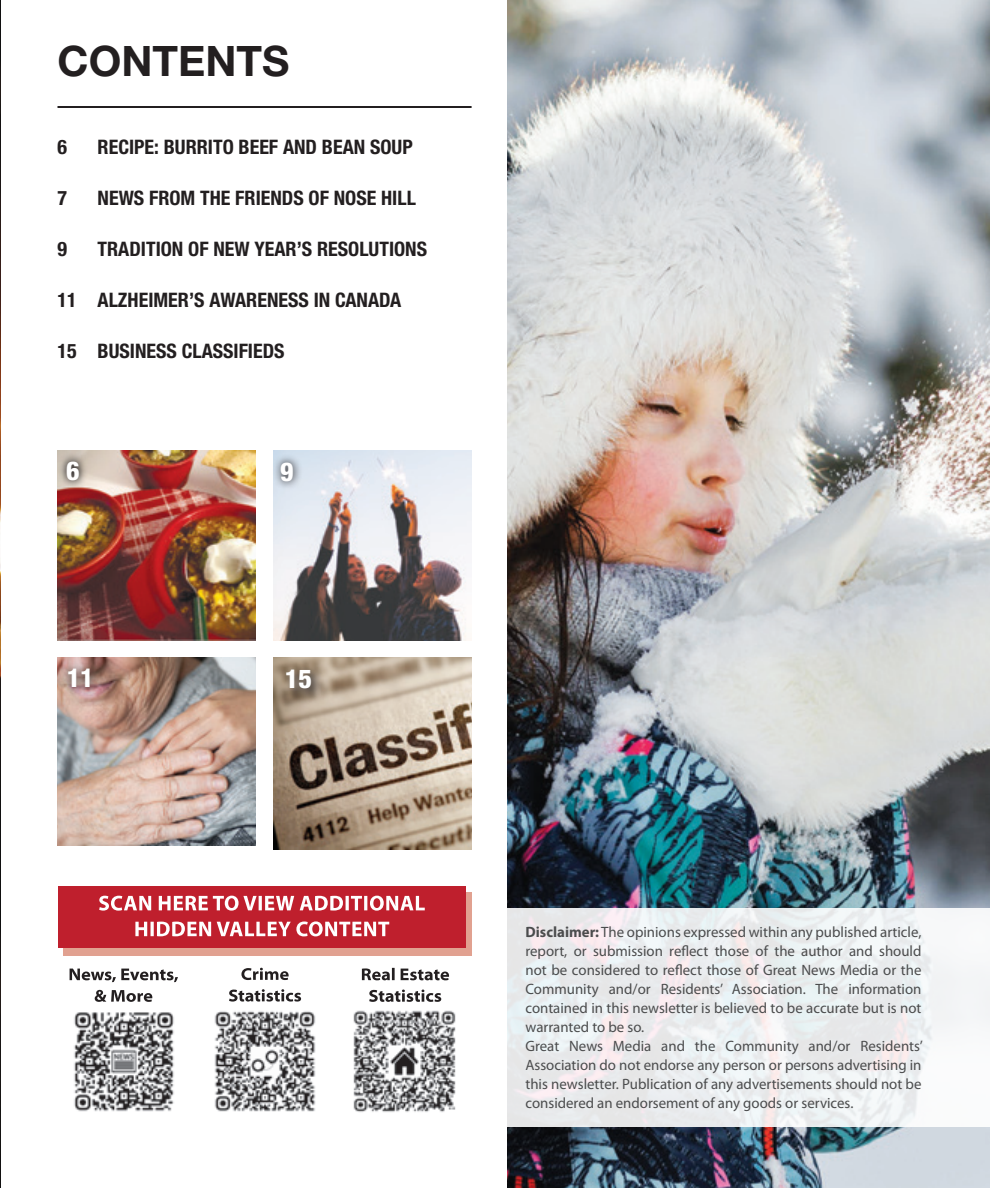
<style>
.page{position:relative;width:990px;height:1188px;background:#fff}
.page>*{position:absolute;margin:0;border:0;box-sizing:border-box;transform-origin:0 0}
.t1{font:700 42px "Helvetica Neue LT Std";color:#231f20}
.t2{font:800 condensed 26px "Helvetica Neue LT Std";color:#fff}
.t3{font:700 condensed 20px "Helvetica Neue LT Std";color:#231f20}
.Body_text{font:15px/19px "Myriad Pro";color:#4b4c4d;text-align:justify}
.s1{font-weight:700}
</style>
<div class="page">
<img style="left:58px;top:657px;width:198px;height:189px">
<img style="left:274px;top:451px;width:198px;height:190px">
<img style="left:58px;top:451px;width:198px;height:190px">
<hr style="left:58px;top:106px;width:414px;height:2px;background:#231f20">
<img style="left:508px;top:0;width:482px;height:1188px">
<svg style="left:508px;top:908px;width:482px;height:218px;fill:#eaedef"></svg>
<img style="left:274px;top:657px;width:197px;height:192px">
<div style="left:272px;top:453px;width:30px;height:37px;background:#231f20;opacity:.75"></div>
<svg style="left:57px;top:452px;width:31px;height:37px"></svg>
<div style="left:282px;top:664px;width:43px;height:38px;background:#231f20;opacity:.75"></div>
<div style="left:59px;top:659px;width:40px;height:37px;background:#231f20;opacity:.75"></div>
<div style="left:63px;top:892px;width:409px;height:64px;background:#e1a190"></div>
<div style="left:58px;top:886px;width:407px;height:62px;background:#bf1f2d"></div>
<svg style="left:135px;top:921px;width:254px;height:15px"></svg>
<svg style="left:99px;top:896px;width:326px;height:15px"></svg>
<img style="left:353px;top:1010px;width:103px;height:102px">
<svg style="left:229px;top:989px;width:72px;height:13px"></svg>
<svg style="left:241px;top:968px;width:48px;height:12px"></svg>
<svg style="left:95px;top:990px;width:57px;height:12px"></svg>
<svg style="left:70px;top:969px;width:108px;height:13px"></svg>
<img style="left:214px;top:1011px;width:102px;height:101px">
<svg style="left:369px;top:990px;width:72px;height:12px"></svg>
<svg style="left:362px;top:968px;width:87px;height:12px"></svg>
<img style="left:74px;top:1012px;width:100px;height:100px">
<img style="left:0;top:384px;width:1px;height:804px">
<p class="t1" style="left:58px;top:35px;width:233px">CONTENTS</p>
<p class="t3" style="left:58px;top:135px;width:11px">6</p>
<p class="t3" style="left:98px;top:135px;width:317px">RECIPE: BURRITO BEEF AND BEAN SOUP</p>
<p class="t3" style="left:58px;top:186px;width:11px">7</p>
<p class="t3" style="left:98px;top:186px;width:320px">NEWS FROM THE FRIENDS OF NOSE HILL</p>
<p class="t3" style="left:58px;top:237px;width:11px">9</p>
<p class="t3" style="left:98px;top:237px;width:331px">TRADITION OF NEW YEAR’S RESOLUTIONS</p>
<p class="t3" style="left:58px;top:288px;width:345px">11 ALZHEIMER’S AWARENESS IN CANADA</p>
<p class="t3" style="left:58px;top:339px;width:229px">15 BUSINESS CLASSIFIEDS</p>
<p class="t2" style="left:66px;top:455px;width:15px">6</p>
<p class="t2" style="left:280px;top:456px;width:15px">9</p>
<p class="t2" style="left:67px;top:662px;width:29px">11</p>
<p class="t2" style="left:285px;top:663px;width:29px">15</p>
<p class="Body_text" style="left:526px;top:923px;width:398px"><span class="s1">Disclaimer:</span> The opinions expressed within any published article, report, or submission reflect those of the author and should not be considered to reflect those of Great News Media or the Community and/or Residents’ Association. The information contained in this newsletter is believed to be accurate but is not warranted to be so.</p>
<p class="Body_text" style="left:526px;top:1037px;width:399px">Great News Media and the Community and/or Residents’ Association do not endorse any person or persons advertising in this newsletter. Publication of any advertisements should not be considered an endorsement of any goods or services.</p>
</div>
